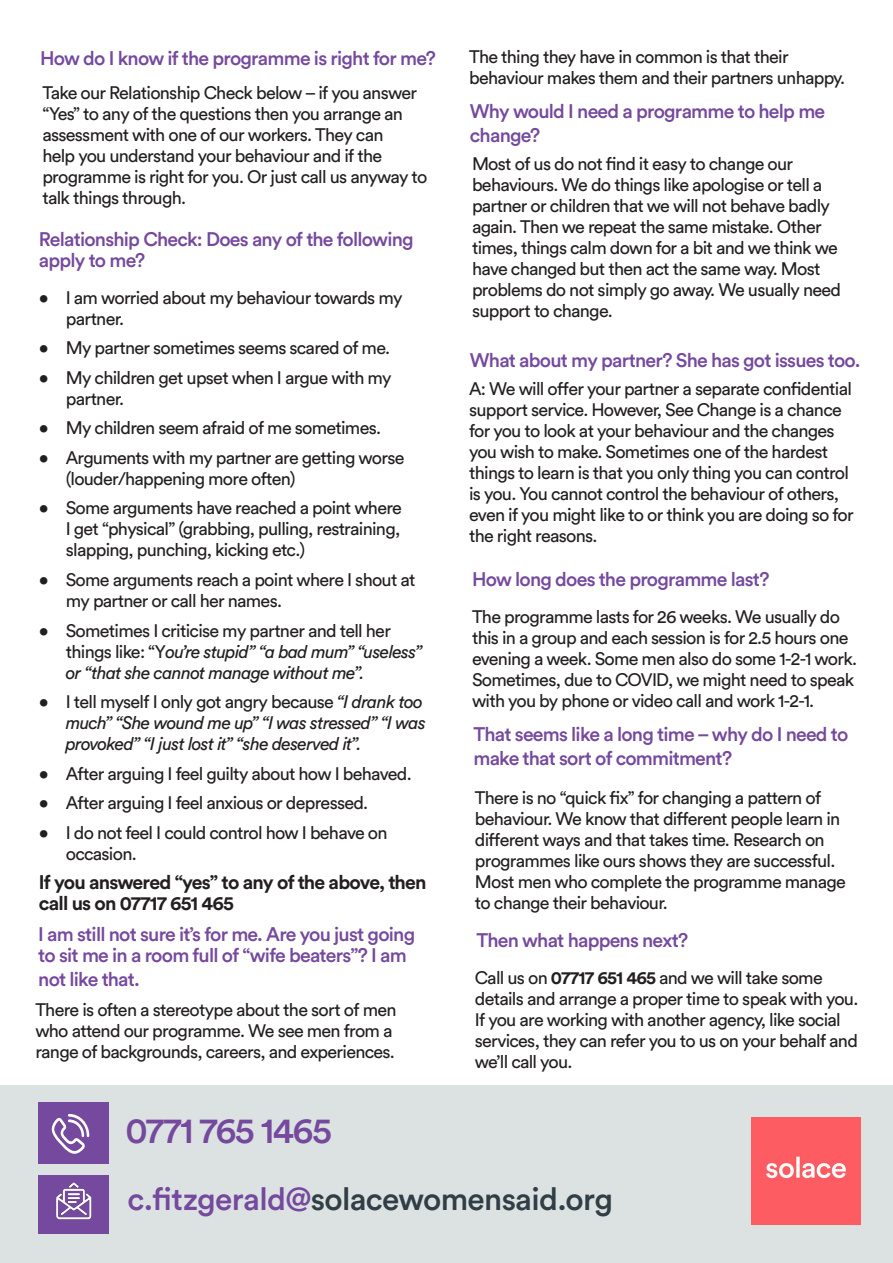
<style>
.page{position:relative;width:893px;height:1263px;background:#fff}
.page>*{position:absolute;margin:0;border:0;box-sizing:border-box;transform-origin:0 0}
.t1{font:500 36px "Circular Std";letter-spacing:-.04em;color:#75499d}
.t2{font:500 31.5px "Circular Std";letter-spacing:-.02em;color:#313e46}
.t3{font:500 19.5px/21px "Circular Std";letter-spacing:-.04em;color:#75499d}
.t4{font:700 19.5px/21px "Circular Std";letter-spacing:-.04em;color:#231f20}
.t5{font:18px/21px "Circular Std";letter-spacing:-.04em;color:#231f20}
.t6{font:italic 18px/21px "Circular Std";letter-spacing:-.04em;color:#231f20}
.s1{font-weight:700}
.s2{font-style:normal}
.s3{color:#75499d}
</style>
<div class="page">
<div style="left:0;top:1086px;width:893px;height:177px;background:#dce2e2"></div>
<div style="left:38px;top:1103px;width:70px;height:61px;background:#75499d"></div>
<svg style="left:51px;top:1114px;width:38px;height:40px"></svg>
<div style="left:38px;top:1175px;width:70px;height:58px;background:#75499d"></div>
<img style="left:56px;top:1182px;width:36px;height:38px">
<img style="left:752px;top:1117px;width:108px;height:107px">
<p class="t3" style="left:40px;top:47px;width:397px">How do I know if the programme is right for me?</p>
<p class="t5" style="left:469px;top:46px;width:377px">The thing they have in common is that their behaviour makes them and their partners unhappy.</p>
<p class="t5" style="left:42px;top:82px;width:387px">Take our Relationship Check below – if you answer “Yes” to any of the questions then you arrange an assessment with one of our workers. They can<br>help you understand your behaviour and if the programme is right for you. Or just call us anyway to talk things through.</p>
<p class="t3" style="left:39px;top:228px;width:376px">Relationship Check: Does any of the following apply to me?</p>
<p class="t3" style="left:470px;top:99px;width:357px;line-height:24px">Why would I need a programme to help me change?</p>
<p class="t5" style="left:472px;top:153px;width:371px">Most of us do not find it easy to change our behaviours. We do things like apologise or tell a partner or children that we will not behave badly again. Then we repeat the same mistake. Other times, things calm down for a bit and we think we have changed but then act the same way. Most problems do not simply go away. We usually need support to change.</p>
<p class="t3" style="left:470px;top:349px;width:392px">What about my partner? She has got issues too.</p>
<p class="t5" style="left:469px;top:378px;width:386px">A: We will offer your partner a separate confidential support service. However, See Change is a chance for you to look at your behaviour and the changes you wish to make. Sometimes one of the hardest things to learn is that you only thing you can control is you. You cannot control the behaviour of others, even if you might like to or think you are doing so for the right reasons.</p>
<p class="t3" style="left:472px;top:568px;width:299px">How long does the programme last?</p>
<p class="t5" style="left:472px;top:606px;width:387px">The programme lasts for 26 weeks. We usually do this in a group and each session is for 2.5 hours one evening a week. Some men also do some 1-2-1 work.<br>Sometimes, due to COVID, we might need to speak with you by phone or video call and work 1-2-1.</p>
<p class="t3" style="left:473px;top:722px;width:377px;line-height:24px">That seems like a long time – why do I need to make that sort of commitment?</p>
<p class="t5" style="left:475px;top:787px;width:372px">There is no “quick fix” for changing a pattern of behaviour. We know that different people learn in different ways and that takes time. Research on programmes like ours shows they are successful.<br>Most men who complete the programme manage to change their behaviour.</p>
<p class="t3" style="left:476px;top:929px;width:214px">Then what happens next?</p>
<p class="t5" style="left:475px;top:967px;width:385px">Call us on <span class="s1">07717 651 465</span> and we will take some details and arrange a proper time to speak with you.<br>If you are working with another agency, like social services, they can refer you to us on your behalf and we’ll call you.</p>
<p class="t5" style="left:66px;top:287px;width:338px;text-indent:-27px">• I am worried about my behaviour towards my partner.</p>
<p class="t5" style="left:39px;top:337px;width:353px">• My partner sometimes seems scared of me.</p>
<p class="t5" style="left:66px;top:367px;width:327px;text-indent:-27px">• My children get upset when I argue with my partner.</p>
<p class="t5" style="left:39px;top:417px;width:344px">• My children seem afraid of me sometimes.</p>
<p class="t5" style="left:66px;top:447px;width:340px;text-indent:-27px">• Arguments with my partner are getting worse (louder/happening more often)</p>
<p class="t5" style="left:66px;top:497px;width:338px;text-align:justify;text-indent:-27px">• Some arguments have reached a point where I get “physical” (grabbing, pulling, restraining, slapping, punching, kicking etc.)</p>
<p class="t5" style="left:66px;top:569px;width:351px;text-indent:-27px">• Some arguments reach a point where I shout at my partner or call her names.</p>
<p class="t6" style="left:66px;top:619px;width:358px;text-indent:-27px"><span class="s2">• Sometimes I criticise my partner and tell her things like: “Y</span>ou’re stupid” “a bad mum” “useless” or “that she cannot manage without me”.</p>
<p class="t6" style="left:66px;top:691px;width:362px;text-indent:-27px"><span class="s2">• I tell myself I only got angry because</span> “I drank too much” “She wound me up” “I was stressed” “I was provoked” “I just lost it” “she deserved it”.</p>
<p class="t5" style="left:39px;top:762px;width:375px">• After arguing I feel guilty about how I behaved.</p>
<p class="t5" style="left:39px;top:792px;width:331px">• After arguing I feel anxious or depressed.</p>
<p class="t5" style="left:66px;top:821px;width:323px;text-indent:-27px">• I do not feel I could control how I behave on occasion.</p>
<p class="t4" style="left:39px;top:871px;width:389px">If you answered “yes” to any of the above, then call us on 07717 651 465</p>
<p class="t3" style="left:38px;top:923px;width:378px">I am still not sure it’s for me. Are you just going to sit me in a room full of “wife beaters”? I am</p>
<p class="t3" style="left:38px;top:968px;width:103px">not like that.</p>
<p class="t5" style="left:35px;top:999px;width:363px">There is often a stereotype about the sort of men who attend our programme. We see men from a range of backgrounds, careers, and experiences.</p>
<p class="t1" style="left:125px;top:1108px;width:208px">0771 765 1465</p>
<p class="t2" style="left:128px;top:1179px;width:487px"><span class="s3">c.fitzgerald@</span>solacewomensaid.org</p>
</div>
